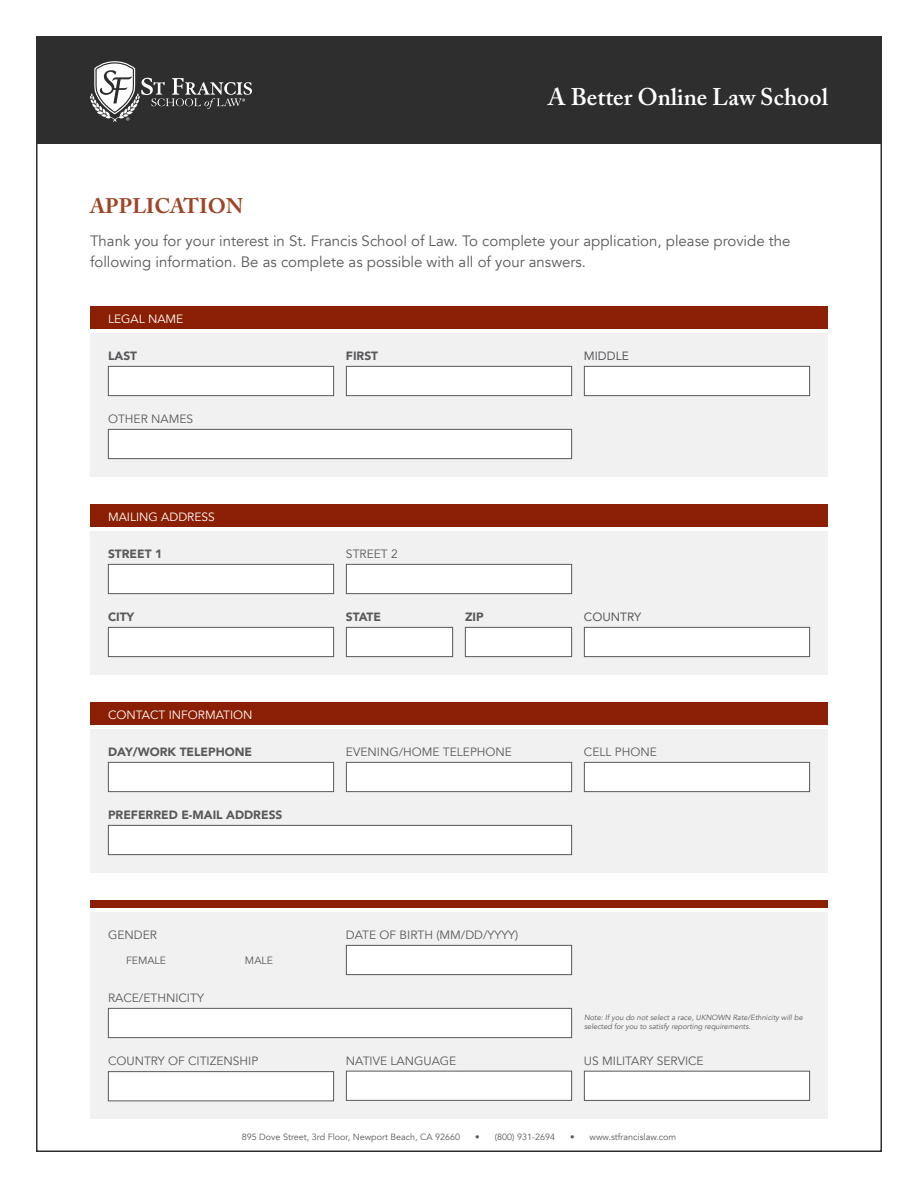
<style>
.page{position:relative;width:918px;height:1188px;background:#fff}
.page>*{position:absolute;margin:0;border:0;box-sizing:border-box;transform-origin:0 0}
.t1{font:600 24px "Adobe Caslon Pro";color:#fff}
.t2{font:700 21px "Adobe Caslon Pro";color:#9f4526}
.t3{font:15px/21px "Avenir";color:#58595b}
.t4{font:12px "Avenir";color:#58595b}
.t5{font:900 12px "Avenir";color:#58595b}
.t6{font:12px "Avenir";color:#fff}
.t7{font:12px "Avenir";color:#58595b}
.t8{font:10.5px "Avenir";color:#58595b}
.t9{font:9px "Avenir";color:#58595b}
.t10{font:italic 7.5px/9px "Avenir";color:#58595b}
</style>
<div class="page">
<div style="left:90px;top:306px;width:738px;height:22px;background:#8a1f03"></div>
<div style="left:90px;top:504px;width:738px;height:22px;background:#8a1f03"></div>
<div style="left:90px;top:702px;width:738px;height:22px;background:#8a1f03"></div>
<div style="left:90px;top:900px;width:738px;height:8px;background:#8a1f03"></div>
<div style="left:90px;top:333px;width:738px;height:144px;background:#f1f1f2"></div>
<div style="left:90px;top:531px;width:738px;height:144px;background:#f1f1f2"></div>
<div style="left:90px;top:729px;width:738px;height:144px;background:#f1f1f2"></div>
<div style="left:90px;top:912px;width:738px;height:207px;background:#f1f1f2"></div>
<div style="left:108px;top:366px;width:226px;height:30px;background:#fff;border:1px solid #58595b"></div>
<div style="left:108px;top:564px;width:226px;height:30px;background:#fff;border:1px solid #58595b"></div>
<div style="left:108px;top:762px;width:226px;height:30px;background:#fff;border:1px solid #58595b"></div>
<div style="left:108px;top:627px;width:226px;height:30px;background:#fff;border:1px solid #58595b"></div>
<div style="left:108px;top:825px;width:464px;height:30px;background:#fff;border:1px solid #58595b"></div>
<div style="left:346px;top:945px;width:226px;height:30px;background:#fff;border:1px solid #58595b"></div>
<div style="left:108px;top:1008px;width:464px;height:30px;background:#fff;border:1px solid #58595b"></div>
<div style="left:108px;top:1071px;width:226px;height:30px;background:#fff;border:1px solid #58595b"></div>
<div style="left:346px;top:1071px;width:226px;height:30px;background:#fff;border:1px solid #58595b"></div>
<div style="left:584px;top:1071px;width:226px;height:30px;background:#fff;border:1px solid #58595b"></div>
<div style="left:346px;top:627px;width:107px;height:30px;background:#fff;border:1px solid #58595b"></div>
<div style="left:465px;top:627px;width:107px;height:30px;background:#fff;border:1px solid #58595b"></div>
<div style="left:108px;top:429px;width:464px;height:30px;background:#fff;border:1px solid #58595b"></div>
<div style="left:346px;top:366px;width:226px;height:30px;background:#fff;border:1px solid #58595b"></div>
<div style="left:346px;top:564px;width:226px;height:30px;background:#fff;border:1px solid #58595b"></div>
<div style="left:346px;top:762px;width:226px;height:30px;background:#fff;border:1px solid #58595b"></div>
<div style="left:584px;top:762px;width:226px;height:30px;background:#fff;border:1px solid #58595b"></div>
<div style="left:584px;top:366px;width:226px;height:30px;background:#fff;border:1px solid #58595b"></div>
<div style="left:584px;top:627px;width:226px;height:30px;background:#fff;border:1px solid #58595b"></div>
<div style="left:37px;top:37px;width:844px;height:107px;background:#2e2e2f"></div>
<svg style="left:90px;top:61px;width:162px;height:61px"></svg>
<h1 class="t1" style="left:548px;top:83px;width:282px">A Better Online Law School</h1>
<h2 class="t2" style="left:90px;top:194px;width:155px">APPLICATION</h2>
<p class="t3" style="left:90px;top:231px;width:702px">Thank you for your interest in St. Francis School of Law. To complete your application, please provide the following information. Be as complete as possible with all of your answers.</p>
<p class="t6" style="left:108px;top:311px;width:77px">LEGAL NAME</p>
<p class="t5" style="left:108px;top:346px;width:31px">LAST</p>
<p class="t4" style="left:108px;top:412px;width:87px">OTHER NAMES</p>
<p class="t6" style="left:108px;top:509px;width:108px">MAILING ADDRESS</p>
<p class="t5" style="left:108px;top:544px;width:56px">STREET 1</p>
<p class="t5" style="left:108px;top:607px;width:28px">CITY</p>
<p class="t6" style="left:108px;top:707px;width:146px">CONTACT INFORMATION</p>
<p class="t5" style="left:108px;top:742px;width:146px">DAY/WORK TELEPHONE</p>
<p class="t5" style="left:108px;top:805px;width:176px">PREFERRED E-MAIL ADDRESS</p>
<p class="t4" style="left:108px;top:928px;width:50px">GENDER</p>
<p class="t8" style="left:126px;top:954px;width:42px">FEMALE</p>
<p class="t8" style="left:245px;top:954px;width:30px">MALE</p>
<p class="t4" style="left:108px;top:991px;width:97px">RACE/ETHNICITY</p>
<p class="t5" style="left:346px;top:346px;width:34px">FIRST</p>
<p class="t4" style="left:346px;top:547px;width:53px">STREET 2</p>
<p class="t5" style="left:346px;top:607px;width:36px">STATE</p>
<p class="t5" style="left:465px;top:607px;width:20px">ZIP</p>
<p class="t7" style="left:584px;top:346px;width:46px">MIDDLE</p>
<p class="t7" style="left:584px;top:607px;width:59px">COUNTRY</p>
<p class="t4" style="left:346px;top:745px;width:168px">EVENING/HOME TELEPHONE</p>
<p class="t4" style="left:584px;top:745px;width:74px">CELL PHONE</p>
<p class="t4" style="left:346px;top:928px;width:174px">DATE OF BIRTH (MM/DD/YYYY)</p>
<p class="t10" style="left:584px;top:1013px;width:220px">Note: If you do not select a race, UKNOWN Rate/Ethnicity will be selected for you to satisfy reporting requirements.</p>
<p class="t4" style="left:108px;top:1054px;width:152px">COUNTRY OF CITIZENSHIP</p>
<p class="t4" style="left:346px;top:1053px;width:112px">NATIVE LANGUAGE</p>
<p class="t4" style="left:584px;top:1054px;width:121px">US MILITARY SERVICE</p>
<p class="t9" style="left:242px;top:1132px;width:220px">895 Dove Street, 3rd Floor, Newport Beach, CA 92660</p>
<p class="t9" style="left:475px;top:1132px;width:81px">• (800) 931-2694</p>
<p class="t9" style="left:570px;top:1132px;width:108px">• www.stfrancislaw.com</p>
</div>
